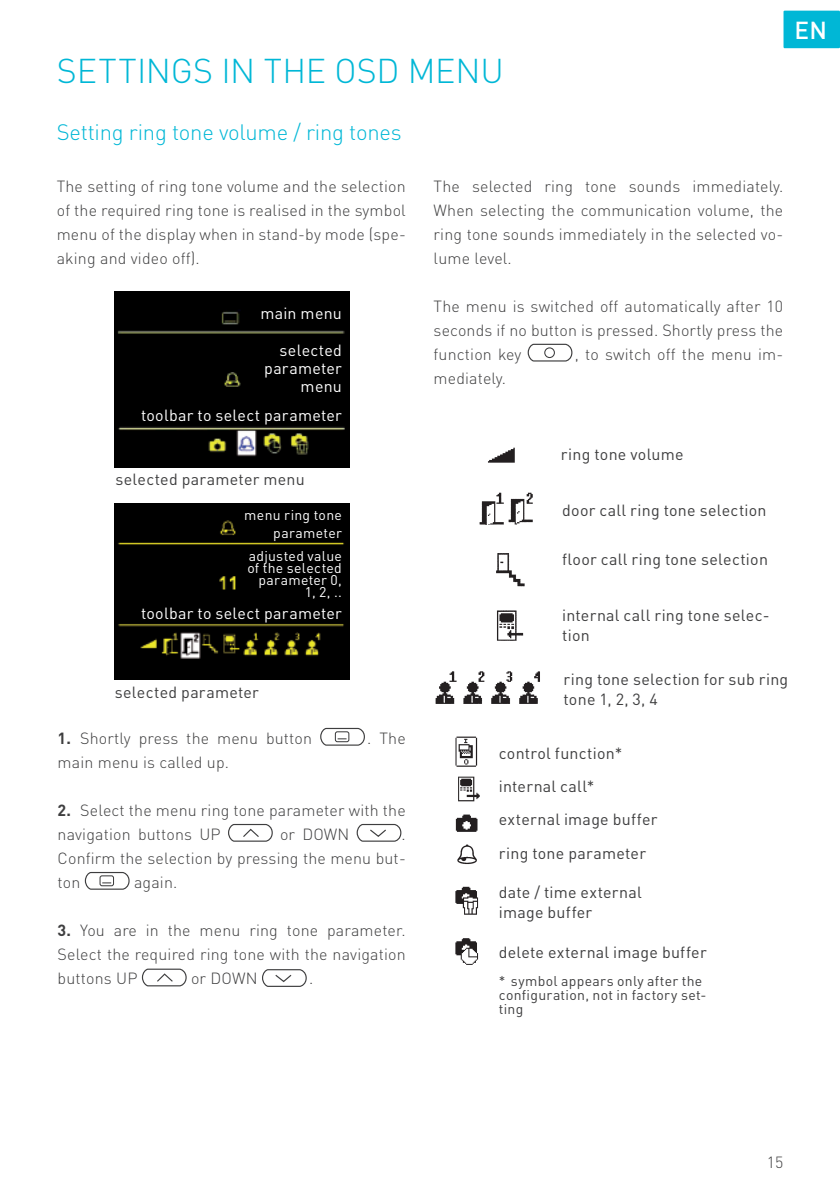
<style>
.page{position:relative;width:840px;height:1191px;background:#fff}
.page>*{position:absolute;margin:0;border:0;box-sizing:border-box;transform-origin:0 0}
.t1{font:300 34px "DIN Pro";letter-spacing:-.005em;color:#00b7d6}
.t2{font:500 24.2px "DIN Pro";color:#fff}
.t3{font:300 22px "DIN Pro";letter-spacing:-.01em;color:#00b7d6}
.t4{font:300 16px/24px "DIN Pro";letter-spacing:.01em;color:#3e3e3f;text-align:justify}
.t5{font:16px/33.4px "DIN Pro";letter-spacing:.015em;color:#3e3e3f}
.t6{font:16px/18px "DIN Pro";letter-spacing:.015em;color:#fff;text-align:right}
.t7{font:14px/12px "DIN Pro";letter-spacing:.02em;color:#fff;text-align:right}
.t8{font:14px/14px "DIN Pro";letter-spacing:.02em;color:#3e3e3f}
.s1{font-weight:700}
</style>
<div class="page">
<div style="left:783px;top:11px;width:56px;height:37px;background:#00b7d6"></div>
<img style="left:115px;top:503px;width:234px;height:177px">
<svg style="left:320px;top:727px;width:45px;height:19px"></svg>
<svg style="left:228px;top:823px;width:45px;height:19px"></svg>
<svg style="left:356px;top:823px;width:46px;height:19px"></svg>
<svg style="left:84px;top:871px;width:46px;height:19px"></svg>
<svg style="left:141px;top:968px;width:46px;height:19px"></svg>
<svg style="left:262px;top:969px;width:45px;height:18px"></svg>
<svg style="left:527px;top:343px;width:45px;height:19px"></svg>
<div style="left:544px;top:347px;width:10px;height:11px;border:1px solid #3e3e3f;border-radius:50%"></div>
<img style="left:455px;top:736px;width:23px;height:31px">
<img style="left:455px;top:776px;width:25px;height:56px">
<img style="left:457px;top:844px;width:20px;height:20px">
<img style="left:455px;top:938px;width:24px;height:27px">
<img style="left:455px;top:886px;width:24px;height:29px">
<img style="left:435px;top:671px;width:105px;height:33px">
<img style="left:497px;top:610px;width:27px;height:31px">
<img style="left:479px;top:492px;width:54px;height:32px">
<img style="left:488px;top:447px;width:27px;height:16px">
<img style="left:496px;top:553px;width:29px;height:34px">
<img style="left:115px;top:291px;width:234px;height:177px">
<h1 class="t1" style="left:57px;top:44px;width:448px">SETTINGS IN THE OSD MENU</h1>
<h2 class="t2" style="left:794px;top:10px;width:34px">EN</h2>
<h3 class="t3" style="left:57px;top:116px;width:346px">Setting ring tone volume / ring tones</h3>
<p class="t4" style="left:57px;top:173px;width:350px">The setting of ring tone volume and the selection of the required ring tone is realised in the symbol menu of the display when in stand-by mode (spe&shy;aking and video off).</p>
<p class="t6" style="left:260px;top:302px;width:83px">main menu</p>
<p class="t6" style="left:264px;top:340px;width:79px">selected parameter menu</p>
<p class="t6" style="left:141px;top:404px;width:202px">toolbar to select parameter</p>
<p class="t5" style="left:115px;top:461px;width:191px">selected parameter menu</p>
<p class="t7" style="left:244px;top:504px;width:99px;line-height:18px">menu ring tone parameter</p>
<p class="t7" style="left:247px;top:549px;width:96px">adjusted value of the selected parameter 0,<br>1, 2, ..</p>
<p class="t6" style="left:141px;top:603px;width:202px">toolbar to select parameter</p>
<p class="t5" style="left:115px;top:673px;width:145px">selected parameter</p>
<p class="t4" style="left:58px;top:725px;width:256px"><span class="s1">1.</span> Shortly press the menu button</p>
<p class="t4" style="left:367px;top:725px;width:40px">. The</p>
<p class="t4" style="left:58px;top:749px;width:173px">main menu is called up.</p>
<p class="t4" style="left:58px;top:797px;width:349px"><span class="s1">2.</span> Select the menu ring tone parameter with the navigation buttons UP</p>
<p class="t4" style="left:280px;top:821px;width:71px">or DOWN</p>
<p class="t4" style="left:58px;top:821px;width:349px;text-indent:344px">.<br>Confirm the selection by pressing the menu but&shy;ton</p>
<p class="t4" style="left:134px;top:869px;width:45px">again.</p>
<p class="t4" style="left:58px;top:917px;width:349px"><span class="s1">3.</span> You are in the menu ring tone parameter.<br>Select the required ring tone with the navigation buttons UP</p>
<p class="t4" style="left:191px;top:965px;width:68px">or DOWN</p>
<p class="t4" style="left:309px;top:965px;width:6px">.</p>
<p class="t4" style="left:433px;top:173px;width:351px">The selected ring tone sounds immediately.<br>When selecting the communication volume, the ring tone sounds immediately in the selected vo&shy;lume level.</p>
<p class="t4" style="left:433px;top:293px;width:351px">The menu is switched off automatically after 10 seconds if no button is pressed. Shortly press the function key</p>
<p class="t4" style="left:574px;top:341px;width:210px">, to switch off the menu im-</p>
<p class="t4" style="left:433px;top:365px;width:74px">mediately.</p>
<p class="t5" style="left:560px;top:436px;width:124px">ring tone volume</p>
<p class="t5" style="left:562px;top:492px;width:206px">door call ring tone selection</p>
<p class="t5" style="left:562px;top:540px;width:207px">floor call ring tone selection</p>
<p class="t5" style="left:562px;top:603px;width:209px;line-height:20px">internal call ring tone selec&shy;tion</p>
<p class="t5" style="left:563px;top:667px;width:226px;line-height:20px">ring tone selection for sub ring tone 1, 2, 3, 4</p>
<p class="t5" style="left:498px;top:734px;width:160px">control function* internal call* external image buffer ring tone parameter</p>
<p class="t5" style="left:498px;top:880px;width:144px;line-height:20.2px">date / time external image buffer</p>
<p class="t5" style="left:498px;top:934px;width:209px">delete external image buffer</p>
<p class="t8" style="left:498px;top:973px;width:209px">* symbol appears only after the configuration, not in factory set&shy;ting</p>
<p class="t4" style="left:766px;top:1149px;width:18px">15</p>
</div>
